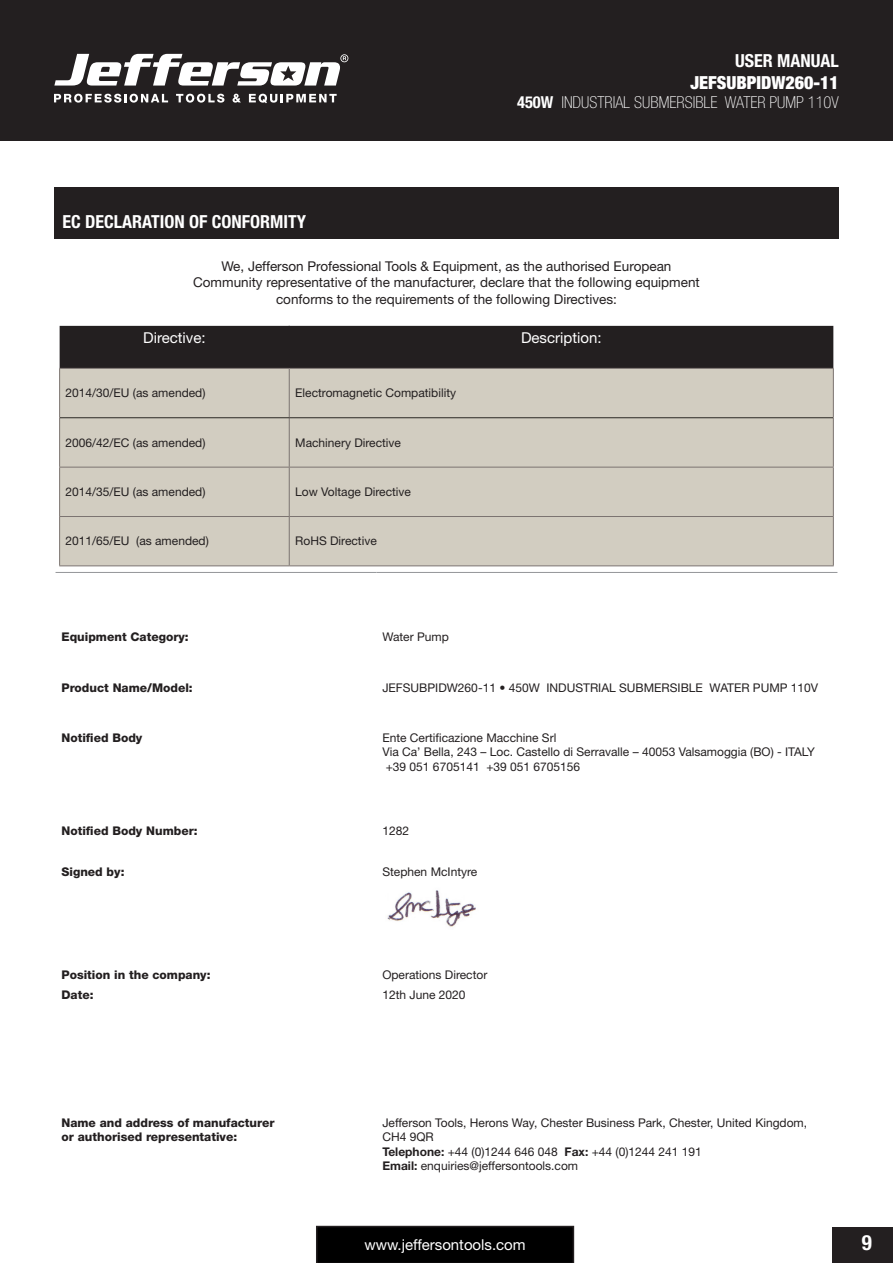
<style>
.page{position:relative;width:893px;height:1263px;background:#fff}
.page>*{position:absolute;margin:0;border:0;box-sizing:border-box;transform-origin:0 0}
.t1{font:700 condensed 21px "Helvetica Neue LT Std";color:#fff}
.t2{font:700 condensed 18px "Helvetica Neue LT Std";color:#fff}
.t3{font:900 condensed 18px "Helvetica Neue LT Std";color:#fff}
.t4{font:100 condensed 16.5px "Helvetica Neue LT Std";color:#fff}
.t5{font:15px "Helvetica Neue LT Std";color:#fff}
.t6{font:13.5px/16.2px "Helvetica Neue LT Std";color:#231f20;text-align:center}
.t7{font:12px/14.4px "Helvetica Neue LT Std";color:#231f20}
.t8{font:800 12px "Helvetica Neue LT Std";color:#231f20}
.s1{font-weight:700}
</style>
<div class="page">
<div style="left:0;top:0;width:893px;height:141px;background:#231f20"></div>
<svg style="left:316px;top:1226px;width:258px;height:37px;background:#010101"></svg>
<div style="left:832px;top:1227px;width:61px;height:36px;background:#231f20"></div>
<svg style="left:54px;top:94px;width:114px;height:9px"></svg>
<svg style="left:176px;top:94px;width:48px;height:9px"></svg>
<svg style="left:233px;top:94px;width:8px;height:9px"></svg>
<svg style="left:249px;top:94px;width:88px;height:9px"></svg>
<svg style="left:54px;top:54px;width:294px;height:32px"></svg>
<div style="left:54px;top:188px;width:785px;height:51px;background:#231f20"></div>
<div style="left:60px;top:326px;width:773px;height:42px;background:#231f20"></div>
<div style="left:60px;top:369px;width:773px;height:196px;background:#d2cdc1"></div>
<hr style="left:288px;top:326px;width:2px;height:42px;background:#231f20">
<hr style="left:59px;top:368px;width:230px;height:1px;background:#7c7471">
<hr style="left:59px;top:369px;width:1px;height:49px;background:#7c7471">
<hr style="left:289px;top:368px;width:545px;height:1px;background:#7c7471">
<hr style="left:289px;top:369px;width:1px;height:48px;background:#7c7471">
<hr style="left:833px;top:369px;width:1px;height:49px;background:#7c7471">
<hr style="left:59px;top:418px;width:1px;height:49px;background:#7c7471">
<hr style="left:289px;top:418px;width:1px;height:49px;background:#7c7471">
<hr style="left:833px;top:418px;width:1px;height:49px;background:#7c7471">
<hr style="left:59px;top:467px;width:230px;height:1px;background:#7c7471">
<hr style="left:59px;top:467px;width:1px;height:49px;background:#7c7471">
<hr style="left:289px;top:467px;width:545px;height:1px;background:#7c7471">
<hr style="left:289px;top:467px;width:1px;height:49px;background:#7c7471">
<hr style="left:833px;top:467px;width:1px;height:49px;background:#7c7471">
<hr style="left:59px;top:516px;width:230px;height:1px;background:#7c7471">
<hr style="left:59px;top:517px;width:1px;height:48px;background:#7c7471">
<hr style="left:289px;top:516px;width:545px;height:1px;background:#7c7471">
<hr style="left:289px;top:517px;width:1px;height:48px;background:#7c7471">
<hr style="left:833px;top:517px;width:1px;height:48px;background:#7c7471">
<hr style="left:59px;top:565px;width:230px;height:1px;background:#7c7471">
<hr style="left:289px;top:565px;width:545px;height:1px;background:#7c7471">
<hr style="left:60px;top:417px;width:229px;height:1px;background:#2a2723">
<hr style="left:289px;top:417px;width:544px;height:1px;background:#2a2723">
<hr style="left:56px;top:572px;width:320px;height:1px;background:#939598">
<hr style="left:376px;top:572px;width:461px;height:1px;background:#939598">
<img style="left:387px;top:890px;width:89px;height:37px">
<h2 class="t2" style="left:735px;top:50px;width:105px">USER MANUAL</h2>
<h2 class="t3" style="left:691px;top:71px;width:150px">JEFSUBPIDW260-11</h2>
<h3 class="t4" style="left:517px;top:93px;width:323px"><span class="s1">450W</span> INDUSTRIAL SUBMERSIBLE WATER PUMP 110V</h3>
<p class="t2" style="left:63px;top:211px;width:245px">EC DECLARATION OF CONFORMITY</p>
<p class="t6" style="left:193px;top:258px;width:508px">We, Jefferson Professional Tools &amp; Equipment, as the authorised European<br>Community representative of the manufacturer, declare that the following equipment conforms to the requirements of the following Directives:</p>
<p class="t5" style="left:143px;top:328px;width:64px">Directive:</p>
<p class="t5" style="left:521px;top:328px;width:82px">Description:</p>
<p class="t7" style="left:66px;top:386px;width:141px">2014/30/EU (as amended)</p>
<p class="t7" style="left:295px;top:386px;width:162px">Electromagnetic Compatibility</p>
<p class="t7" style="left:66px;top:435px;width:141px">2006/42/EC (as amended)</p>
<p class="t7" style="left:295px;top:435px;width:107px">Machinery Directive</p>
<p class="t7" style="left:66px;top:484px;width:141px">2014/35/EU (as amended)</p>
<p class="t7" style="left:295px;top:484px;width:117px">Low Voltage Directive</p>
<p class="t7" style="left:66px;top:534px;width:145px">2011/65/EU (as amended)</p>
<p class="t7" style="left:295px;top:534px;width:83px">RoHS Directive</p>
<p class="t8" style="left:62px;top:630px;width:129px">Equipment Category:</p>
<p class="t7" style="left:382px;top:629px;width:68px">Water Pump</p>
<p class="t8" style="left:62px;top:681px;width:133px">Product Name/Model:</p>
<p class="t7" style="left:382px;top:681px;width:437px">JEFSUBPIDW260-11 <span class="s1">•</span> 450W INDUSTRIAL SUBMERSIBLE WATER PUMP 110V</p>
<p class="t8" style="left:62px;top:730px;width:82px">Notified Body</p>
<p class="t7" style="left:382px;top:730px;width:175px">Ente Certificazione Macchine Srl</p>
<p class="t7" style="left:382px;top:745px;width:434px">Via Ca’ Bella, 243 – Loc. Castello di Serravalle – 40053 Valsamoggia (BO) - ITALY</p>
<p class="t7" style="left:386px;top:759px;width:196px">+39 051 6705141 +39 051 6705156</p>
<p class="t8" style="left:62px;top:823px;width:138px">Notified Body Number:</p>
<p class="t7" style="left:382px;top:823px;width:28px">1282</p>
<p class="t8" style="left:62px;top:864px;width:64px">Signed by:</p>
<p class="t7" style="left:382px;top:864px;width:96px">Stephen McIntyre</p>
<p class="t8" style="left:62px;top:967px;width:150px">Position in the company:</p>
<p class="t7" style="left:382px;top:967px;width:106px">Operations Director</p>
<p class="t8" style="left:62px;top:988px;width:34px">Date:</p>
<p class="t7" style="left:382px;top:988px;width:85px">12th June 2020</p>
<p class="t8" style="left:62px;top:1116px;width:214px">Name and address of manufacturer</p>
<p class="t8" style="left:62px;top:1130px;width:177px">or authorised representative:</p>
<p class="t7" style="left:382px;top:1115px;width:426px">Jefferson Tools, Herons Way, Chester Business Park, Chester, United Kingdom,<br>CH4 9QR</p>
<p class="t7" style="left:382px;top:1144px;width:321px"><span class="s1">Telephone:</span> +44 (0)1244 646 048 <span class="s1">Fax:</span> +44 (0)1244 241 191</p>
<p class="t7" style="left:382px;top:1158px;width:197px"><span class="s1">Email:</span> enquiries@jeffersontools.com</p>
<p class="t5" style="left:364px;top:1235px;width:163px">www.jeffersontools.com</p>
<h1 class="t1" style="left:862px;top:1229px;width:12px">9</h1>
</div>
